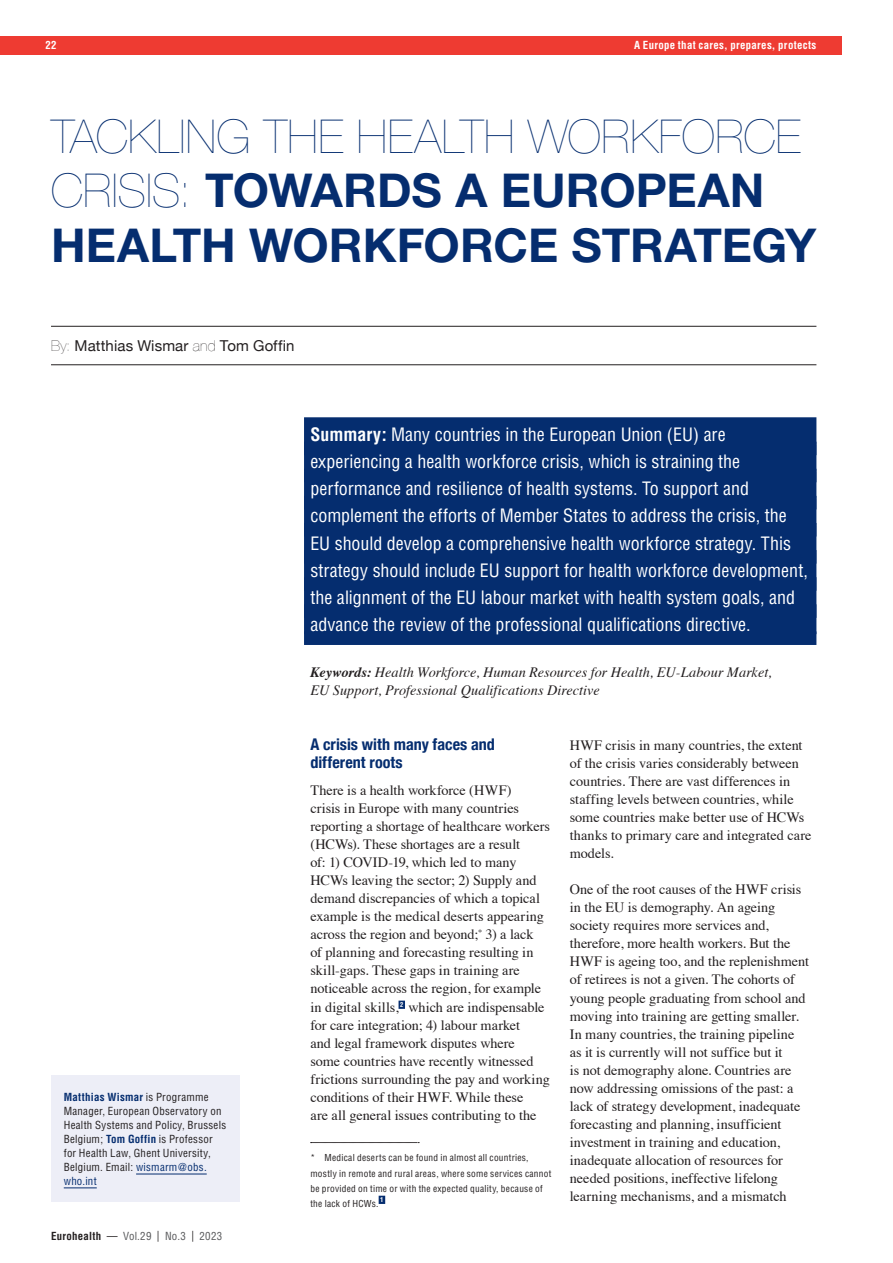
<style>
.page{position:relative;width:893px;height:1263px;background:#fff}
.page>*{position:absolute;margin:0;border:0;box-sizing:border-box;transform-origin:0 0}
._01_Title{font:700 46.65px/54.2px "Helvetica Neue LT Pro";color:#052d6f}
._04_SummeryBox{font:condensed 18px "Helvetica";color:#fff}
._06_H1{font:700 condensed 16.2px/18px "Helvetica Neue";color:#052d6f}
._02_Authors{font:15px "Helvetica Neue";letter-spacing:.005em;color:#231f20}
._00_Global_font{font:14.25px/18px "Times";letter-spacing:-.005em;color:#231f20}
.x_footnotes_sources{font:14.25px/18px "Times";color:#231f20}
._04_Keywords{font:italic 14.25px/18px "Times";color:#231f20}
._03_Authors_details{font:condensed 10.8px/13.8px "Helvetica";letter-spacing:.02em;color:#231f20}
.t1{font:700 condensed 10.8px "Helvetica";letter-spacing:.03em;color:#fff}
.t2{font:condensed 10.8px "Helvetica";letter-spacing:.025em;color:#57585a}
.x_footnotes_sources-2{font:condensed 9.3px/15px "Helvetica";letter-spacing:.03em;color:#231f20}
.x_footnotes_sources-3{font:700 condensed 6.6px "Helvetica";color:#fff}
.s1{font-family:"Helvetica Neue LT Std";font-weight:200}
.s2{font-weight:200}
.s3{font-weight:700;color:#052d6f}
.s4{color:#052d6f}
.s5{font-weight:700;color:#231f20}
.s6{color:#231f20}
.s7{font-weight:700}
</style>
<div class="page">
<div style="left:0;top:36px;width:842px;height:18px;background:#ee3b32"></div>
<hr style="left:51px;top:326px;width:765px;height:1px;background:#231f20">
<hr style="left:51px;top:364px;width:765px;height:1px;background:#231f20">
<div style="left:304px;top:417px;width:512px;height:27px;background:#052d6f"></div>
<div style="left:304px;top:444px;width:512px;height:27px;background:#052d6f"></div>
<div style="left:304px;top:471px;width:512px;height:28px;background:#052d6f"></div>
<div style="left:304px;top:499px;width:512px;height:27px;background:#052d6f"></div>
<div style="left:304px;top:526px;width:512px;height:27px;background:#052d6f"></div>
<div style="left:304px;top:553px;width:512px;height:27px;background:#052d6f"></div>
<div style="left:304px;top:580px;width:512px;height:27px;background:#052d6f"></div>
<div style="left:304px;top:607px;width:512px;height:27px;background:#052d6f"></div>
<div style="left:304px;top:631px;width:512px;height:14px;background:#052d6f"></div>
<div style="left:51px;top:1075px;width:188px;height:126px;background:#edeef7"></div>
<hr style="left:136px;top:1174px;width:71px;height:1px;background:#052d6f">
<hr style="left:64px;top:1187px;width:33px;height:1px;background:#052d6f">
<div style="left:399px;top:1000px;width:6px;height:9px;background:#052d6f"></div>
<svg style="left:311px;top:1142px;width:108px;height:1px"></svg>
<div style="left:379px;top:1196px;width:6px;height:8px;background:#052d6f"></div>
<p class="t1" style="left:45px;top:39px;width:13px">22</p>
<p class="t1" style="left:634px;top:39px;width:184px">A Europe that cares, prepares, protects</p>
<p class="_01_Title" style="left:51px;top:108px;width:767px"><span class="s1">TACKLING THE HEALTH WORKFORCE<br>CRISIS:</span> TOWARDS A EUROPEAN<br>HEALTH WORKFORCE STRATEGY</p>
<p class="_02_Authors" style="left:51px;top:337px;width:245px"><span class="s2">By:</span> Matthias Wismar <span class="s2">and</span> Tom Goffin</p>
<p class="_03_Authors_details" style="left:64px;top:1090px;width:164px"><span class="s3">Matthias Wismar</span> is Programme<br>Manager, European Observatory on<br>Health Systems and Policy, Brussels<br>Belgium; <span class="s3">Tom Goffin</span> is Professor for Health Law, Ghent University,<br>Belgium. Email: <span class="s4">wismarm@obs. who.int</span></p>
<p class="t2" style="left:51px;top:1229px;width:173px"><span class="s5">Eurohealth</span> <span class="s6">—</span> Vol.29 <span class="s6">|</span> No.3 <span class="s6">|</span> 2023</p>
<p class="_04_SummeryBox" style="left:310px;top:423px;width:417px"><span class="s7">Summary:</span> Many countries in the European Union (EU) are</p>
<p class="_04_SummeryBox" style="left:310px;top:450px;width:431px">experiencing a health workforce crisis, which is straining the</p>
<p class="_04_SummeryBox" style="left:310px;top:477px;width:440px">performance and resilience of health systems. To support and</p>
<p class="_04_SummeryBox" style="left:310px;top:505px;width:478px">complement the efforts of Member States to address the crisis, the</p>
<p class="_04_SummeryBox" style="left:310px;top:532px;width:482px">EU should develop a comprehensive health workforce strategy. This</p>
<p class="_04_SummeryBox" style="left:310px;top:559px;width:499px">strategy should include EU support for health workforce development,</p>
<p class="_04_SummeryBox" style="left:310px;top:586px;width:486px">the alignment of the EU labour market with health system goals, and</p>
<p class="_04_SummeryBox" style="left:310px;top:613px;width:442px">advance the review of the professional qualifications directive.</p>
<p class="_04_Keywords" style="left:310px;top:663px;width:463px"><span class="s7">Keywords:</span> Health Workforce, Human Resources for Health, EU-Labour Market,<br>EU Support, Professional Qualifications Directive</p>
<p class="_06_H1" style="left:310px;top:734px;width:186px">A crisis with many faces and different roots</p>
<p class="_00_Global_font" style="left:310px;top:780px;width:241px">There is a health workforce (HWF)<br>crisis in Europe with many countries reporting a shortage of healthcare workers (HCWs). These shortages are a result<br>of: 1) COVID-19, which led to many HCWs leaving the sector; 2) Supply and demand discrepancies of which a topical example is the medical deserts appearing across the region and beyond;<sup>*</sup> 3) a lack<br>of planning and forecasting resulting in skill-gaps. These gaps in training are noticeable across the region, for example in digital skills, <sup>2</sup> which are indispensable for care integration; 4) labour market<br>and legal framework disputes where<br>some countries have recently witnessed frictions surrounding the pay and working conditions of their HWF. While these<br>are all general issues contributing to the</p>
<p class="x_footnotes_sources-2" style="left:310px;top:1150px;width:242px">* Medical deserts can be found in almost all countries, mostly in remote and rural areas, where some services cannot be provided on time or with the expected quality, because of the lack of HCWs.</p>
<p class="x_footnotes_sources-3" style="left:380px;top:1195px;width:5px">1</p>
<p class="x_footnotes_sources" style="left:570px;top:734px;width:243px">HWF crisis in many countries, the extent of the crisis varies considerably between countries. There are vast differences in staffing levels between countries, while some countries make better use of HCWs thanks to primary care and integrated care models.</p>
<p class="_00_Global_font" style="left:570px;top:879px;width:241px">One of the root causes of the HWF crisis in the EU is demography. An ageing society requires more services and, therefore, more health workers. But the HWF is ageing too, and the replenishment of retirees is not a given. The cohorts of young people graduating from school and moving into training are getting smaller.<br>In many countries, the training pipeline as it is currently will not suffice but it<br>is not demography alone. Countries are now addressing omissions of the past: a lack of strategy development, inadequate forecasting and planning, insufficient investment in training and education, inadequate allocation of resources for needed positions, ineffective lifelong learning mechanisms, and a mismatch</p>
</div>
